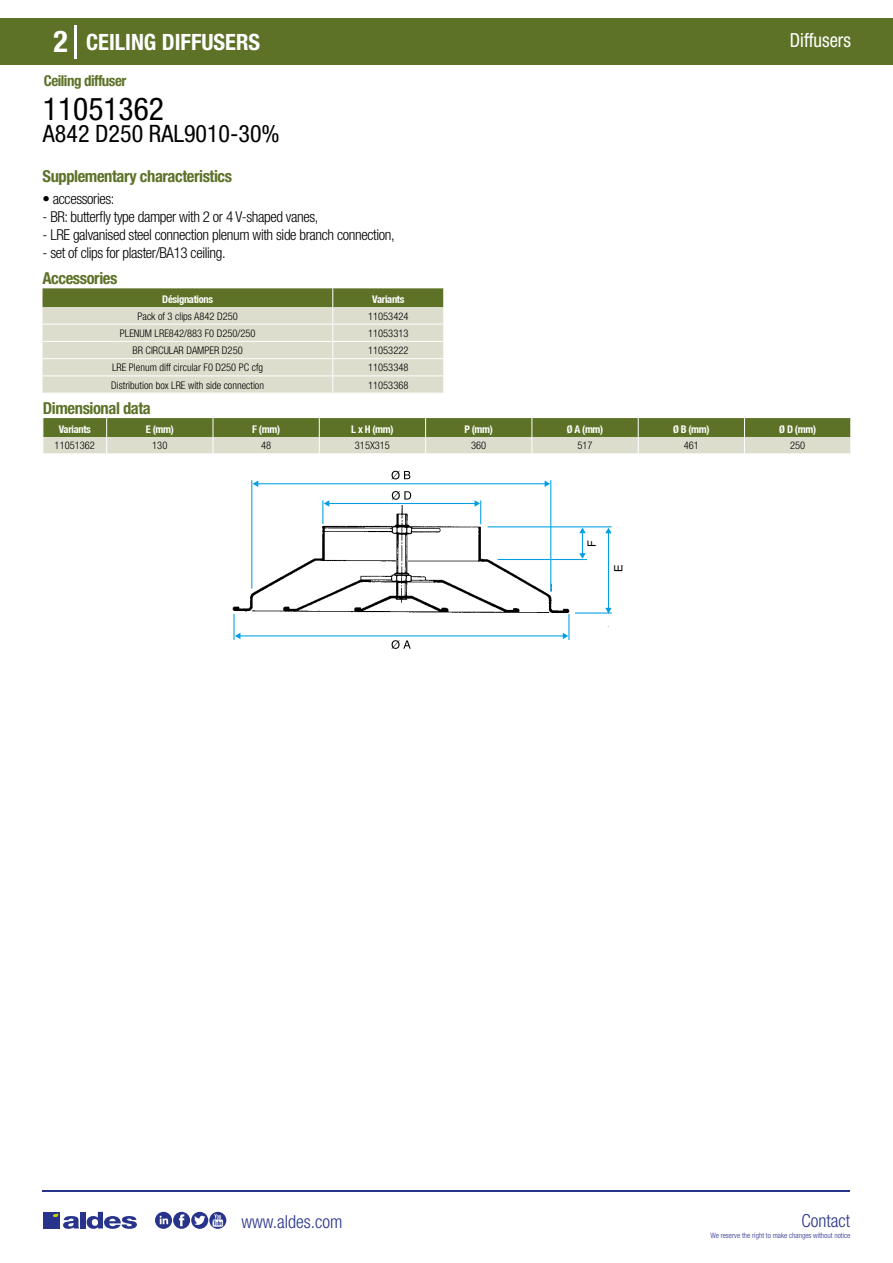
<style>
.page{position:relative;width:893px;height:1263px;background:#fff}
.page>*{position:absolute;margin:0;border:0;box-sizing:border-box;transform-origin:0 0}
.t1{font:condensed 31.5px "Helvetica Neue LT Std";color:#000}
.t2{font:700 condensed 30px "Helvetica Neue LT Std";color:#fff}
.t3{font:condensed 24px "Helvetica Neue LT Std";color:#000}
.t4{font:700 condensed 22.5px "Helvetica Neue LT Std";color:#fff}
.t5{font:condensed 19.5px "Helvetica Neue LT Std";color:#fff;scale:.95 1}
.t6{font:300 condensed 18px "Helvetica Neue";color:#28348b}
.t7{font:700 condensed 16.5px "Helvetica Neue LT Std";letter-spacing:-.025em;color:#5d7227}
.t8{font:300 condensed 15px "Helvetica Neue LT Std";letter-spacing:-.025em;color:#000}
.t9{font:700 condensed 15px "Helvetica Neue LT Std";letter-spacing:-.035em;color:#5d7227}
.t10{font:11.4px "Arial";color:#000}
.t11{font:300 condensed 10.5px "Helvetica Neue";color:#000}
.t12{font:700 condensed 10.5px "Helvetica Neue";letter-spacing:-.03em;color:#fff}
.t13{font:300 condensed 7.5px "Helvetica Neue";color:#28348b}
</style>
<div class="page">
<div style="left:0;top:18px;width:893px;height:46px;background:#5d7227"></div>
<hr style="left:74px;top:25px;width:2px;height:33px;background:#fff">
<hr style="left:43px;top:1190px;width:807px;height:1px;background:#28348b">
<svg style="left:155px;top:1212px;width:71px;height:17px"></svg>
<div style="left:43px;top:1212px;width:17px;height:16px;background:#28348b"></div>
<div style="left:80px;top:1212px;width:6px;height:16px;background:#28348b"></div>
<svg style="left:87px;top:1212px;width:50px;height:17px"></svg>
<svg style="left:53px;top:1213px;width:26px;height:16px"></svg>
<svg style="left:43px;top:288px;width:401px;height:105px;background:#c7cbb2"></svg>
<svg style="left:43px;top:418px;width:808px;height:36px;background:#9ba678"></svg>
<svg style="left:232px;top:470px;width:380px;height:179px"></svg>
<div style="left:228px;top:611px;width:8px;height:8px;background:#fff"></div>
<hr style="left:488px;top:526px;width:124px;height:1px;background:#009fe3">
<hr style="left:608px;top:529px;width:1px;height:84px;background:#009fe3">
<svg style="left:605px;top:608px;width:7px;height:4px"></svg>
<svg style="left:605px;top:528px;width:7px;height:5px"></svg>
<svg style="left:579px;top:528px;width:7px;height:31px"></svg>
<hr style="left:498px;top:559px;width:89px;height:1px;background:#009fe3">
<hr style="left:575px;top:612px;width:37px;height:1px;background:#009fe3">
<hr style="left:251px;top:480px;width:1px;height:108px;background:#009fe3">
<hr style="left:254px;top:483px;width:292px;height:1px;background:#009fe3">
<svg style="left:545px;top:481px;width:5px;height:6px"></svg>
<svg style="left:253px;top:480px;width:5px;height:7px"></svg>
<hr style="left:550px;top:480px;width:1px;height:111px;background:#009fe3">
<hr style="left:326px;top:503px;width:149px;height:1px;background:#009fe3">
<svg style="left:322px;top:500px;width:7px;height:24px"></svg>
<svg style="left:475px;top:500px;width:6px;height:24px"></svg>
<hr style="left:233px;top:614px;width:2px;height:26px;background:#009fe3">
<hr style="left:237px;top:635px;width:327px;height:1px;background:#009fe3">
<svg style="left:235px;top:633px;width:5px;height:6px"></svg>
<svg style="left:563px;top:614px;width:6px;height:26px"></svg>
<svg style="left:392px;top:491px;width:19px;height:9px"></svg>
<svg style="left:392px;top:471px;width:18px;height:8px"></svg>
<svg style="left:392px;top:640px;width:19px;height:9px"></svg>
<h2 class="t2" style="left:54px;top:24px;width:16px">2</h2>
<h3 class="t4" style="left:86px;top:28px;width:176px">CEILING DIFFUSERS</h3>
<h3 class="t5" style="left:790px;top:29px;width:66px">Diffusers</h3>
<h3 class="t9" style="left:44px;top:71px;width:84px">Ceiling diffuser</h3>
<h1 class="t1" style="left:43px;top:91px;width:122px">11051362</h1>
<h3 class="t3" style="left:43px;top:120px;width:238px">A842 D250 RAL9010-30%</h3>
<h3 class="t7" style="left:43px;top:166px;width:191px">Supplementary characteristics</h3>
<h3 class="t8" style="left:43px;top:190px;width:74px">• accessories:</h3>
<h3 class="t8" style="left:43px;top:208px;width:277px">- BR: butterfly type damper with 2 or 4 V-shaped vanes,</h3>
<h3 class="t8" style="left:43px;top:226px;width:354px">- LRE galvanised steel connection plenum with side branch connection,</h3>
<h3 class="t8" style="left:43px;top:244px;width:185px">- set of clips for plaster/BA13 ceiling.</h3>
<h3 class="t7" style="left:43px;top:268px;width:76px">Accessories</h3>
<p class="t12" style="left:162px;top:293px;width:52px">Désignations</p>
<p class="t12" style="left:372px;top:293px;width:34px">Variants</p>
<p class="t11" style="left:137px;top:310px;width:102px">Pack of 3 clips A842 D250</p>
<p class="t11" style="left:368px;top:310px;width:42px">11053424</p>
<p class="t11" style="left:120px;top:327px;width:137px">PLENUM LRE842/883 F0 D250/250</p>
<p class="t11" style="left:368px;top:327px;width:42px">11053313</p>
<p class="t11" style="left:133px;top:344px;width:112px">BR CIRCULAR DAMPER D250</p>
<p class="t11" style="left:368px;top:344px;width:42px">11053222</p>
<p class="t11" style="left:112px;top:362px;width:153px">LRE Plenum diff circular F0 D250 PC cfg</p>
<p class="t11" style="left:368px;top:362px;width:42px">11053348</p>
<p class="t11" style="left:111px;top:379px;width:154px">Distribution box LRE with side connection</p>
<p class="t11" style="left:368px;top:379px;width:42px">11053368</p>
<h3 class="t7" style="left:43px;top:398px;width:109px">Dimensional data</h3>
<p class="t12" style="left:59px;top:422px;width:34px">Variants</p>
<p class="t12" style="left:146px;top:422px;width:30px">E (mm)</p>
<p class="t12" style="left:252px;top:422px;width:29px">F (mm)</p>
<p class="t12" style="left:351px;top:422px;width:44px">L x H (mm)</p>
<p class="t12" style="left:464px;top:422px;width:30px">P (mm)</p>
<p class="t12" style="left:567px;top:422px;width:38px">Ø A (mm)</p>
<p class="t12" style="left:673px;top:422px;width:38px">Ø B (mm)</p>
<p class="t12" style="left:779px;top:422px;width:38px">Ø D (mm)</p>
<p class="t11" style="left:55px;top:440px;width:42px">11051362</p>
<p class="t11" style="left:152px;top:440px;width:17px">130</p>
<p class="t11" style="left:261px;top:440px;width:12px">48</p>
<p class="t11" style="left:355px;top:440px;width:37px">315X315</p>
<p class="t11" style="left:471px;top:440px;width:17px">360</p>
<p class="t11" style="left:577px;top:440px;width:17px">517</p>
<p class="t11" style="left:684px;top:440px;width:17px">461</p>
<p class="t11" style="left:790px;top:440px;width:17px">250</p>
<p class="t10" style="left:584px;top:547px;width:8px;rotate:-90deg">F</p>
<p class="t10" style="left:610px;top:572px;width:9px;rotate:-90deg">E</p>
<h3 class="t6" style="left:241px;top:1211px;width:102px">www.aldes.com</h3>
<h3 class="t6" style="left:801px;top:1211px;width:50px">Contact</h3>
<p class="t13" style="left:710px;top:1230px;width:141px">We reserve the right to make changes without notice</p>
</div>
